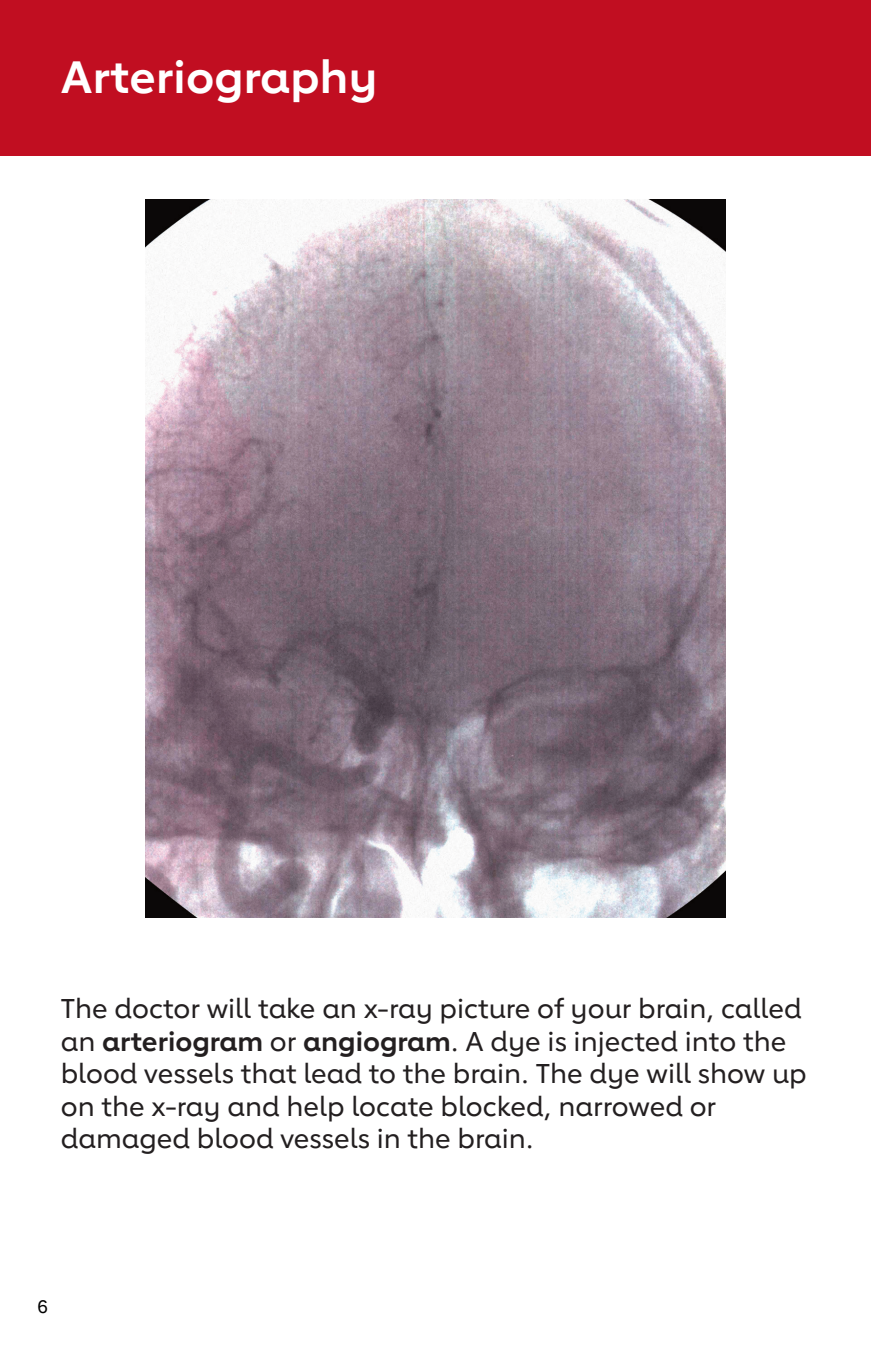
<style>
.page{position:relative;width:871px;height:1357px;background:#fff}
.page>*{position:absolute;margin:0;border:0;box-sizing:border-box;transform-origin:0 0}
.Heading{font:700 45px "Lub Dub";letter-spacing:.005em;color:#fff}
.Copy{font:500 27px/32.4px "Lub Dub";color:#231f20}
.t1{font:500 18px "Lub Dub";color:#000}
.s1{font-weight:700}
</style>
<div class="page">
<div style="left:0;top:0;width:871px;height:156px;background:#c10e21"></div>
<img style="left:146px;top:199px;width:579px;height:718px">
<h2 class="Heading" style="left:61px;top:50px;width:318px">Arteriography</h2>
<p class="Copy" style="left:61px;top:992px;width:747px">The doctor will take an x-ray picture of your brain, called an <span class="s1">arteriogram</span> or <span class="s1">angiogram</span>. A dye is injected into the blood vessels that lead to the brain. The dye will show up on the x-ray and help locate blocked, narrowed or damaged blood vessels in the brain.</p>
<p class="t1" style="left:37px;top:1296px;width:12px">6</p>
</div>
